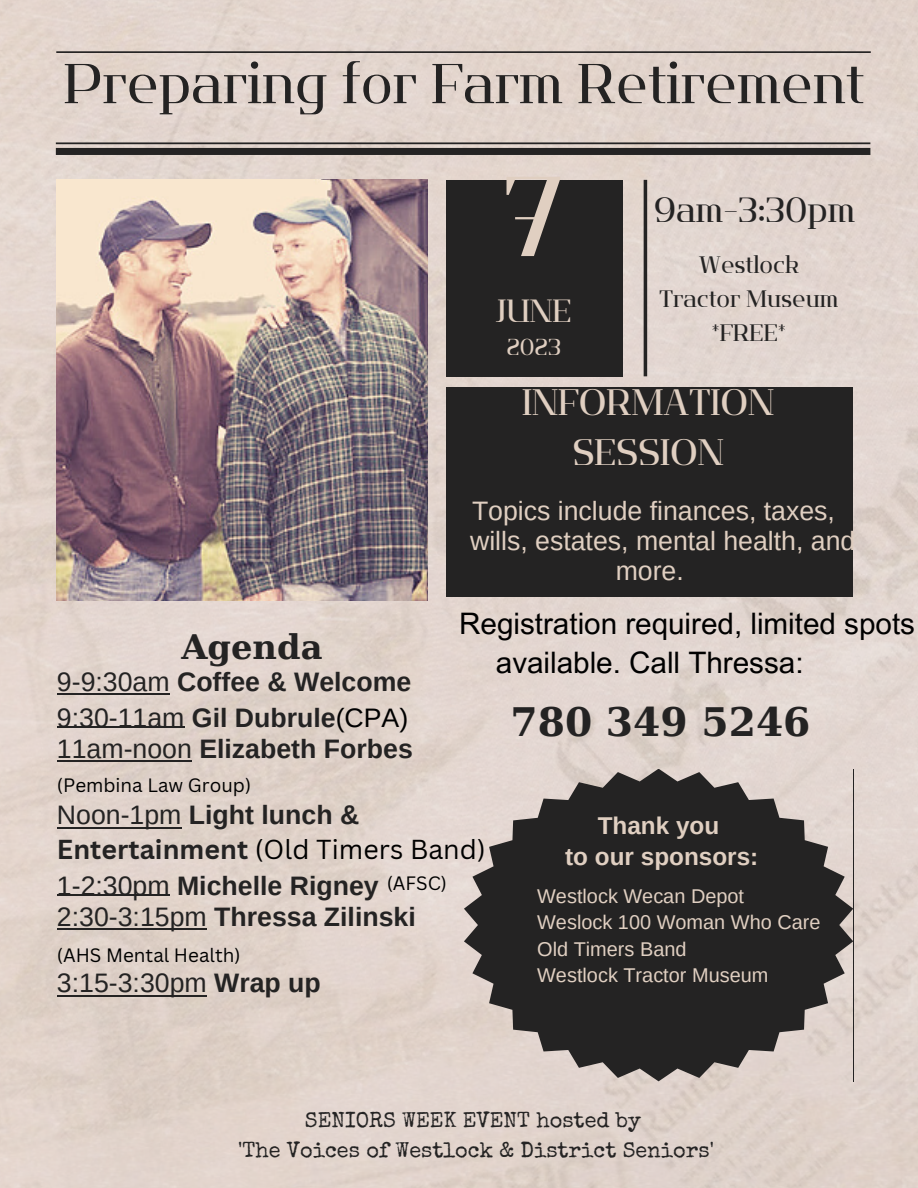
<style>
.page{position:relative;width:918px;height:1188px;background:#fff}
.page>*{position:absolute;margin:0;border:0;box-sizing:border-box;transform-origin:0 0}
.t1{font:113.25px "Flatory Serif 400";color:#e0cfc1}
.t2{font:55.95px "Flatory Serif 400";color:#242323}
.t3{font:700 39.15px "DejaVu Serif";color:#242323}
.t4{font:36.75px/49.5px "Flatory Serif 400";color:#e0cfc1;text-align:center}
.t5{font:34.95px "Flatory Serif 400";color:#242323}
.t6{font:700 33.75px "DejaVu Serif";color:#242323}
.t7{font:32.1px "Flatory Serif 400";color:#e0cfc1}
.t8{font:29.7px/38.8px "Arial MT Pro";color:#000}
.t9{font:700 26.7px/35.4px "Arimo";color:#242323}
.t10{font:26.7px "Arimo";color:#e0cfc1}
.t11{font:26.7px "Canva Sans";color:#000}
.t12{font:26.7px "Arimo";color:#242323}
.t13{font:700 24.3px/31.8px "Arimo";color:#e0cfc1;text-align:center}
.t14{font:23.7px/33.6px "Flatory Serif 400";color:#242323;text-align:center}
.t15{font:23.1px "Flatory Serif 400";color:#e0cfc1}
.t16{font:21.6px/30px "Special Elite";color:#242323;text-align:center}
.t17{font:19.95px/26.5px "Arimo";color:#e0cfc1}
.t18{font:18.9px "Canva Sans";color:#000}
.s1{font-weight:400}
.s2{font-weight:400;color:#000}
.s3{font-weight:700;color:#242323}
.s4{font-weight:700}
</style>
<div class="page">
<img style="left:0;top:0;width:918px;height:1188px">
<div style="left:56px;top:148px;width:814px;height:7px;background:#242323"></div>
<hr style="left:56px;top:142px;width:814px;height:2px;background:#242323">
<hr style="left:56px;top:51px;width:815px;height:2px;background:#242323">
<img style="left:56px;top:180px;width:372px;height:421px">
<hr style="left:57px;top:928px;width:150px;height:2px;background:#242323">
<hr style="left:57px;top:995px;width:150px;height:2px;background:#242323">
<hr style="left:57px;top:760px;width:135px;height:2px;background:#242323">
<hr style="left:57px;top:726px;width:127px;height:2px;background:#242323">
<hr style="left:57px;top:827px;width:125px;height:2px;background:#242323">
<hr style="left:57px;top:693px;width:112px;height:1px;background:#242323">
<hr style="left:57px;top:894px;width:112px;height:2px;background:#242323">
<svg style="left:464px;top:769px;width:389px;height:312px;background:#565251"></svg>
<div style="left:446px;top:388px;width:408px;height:209px;background:#242323"></div>
<div style="left:446px;top:180px;width:176px;height:197px;background:#242323"></div>
<hr style="left:644px;top:180px;width:3px;height:196px;background:#242323">
<h2 class="t2" style="left:64px;top:51px;width:802px">Preparing for Farm Retirement</h2>
<h1 class="t1" style="left:503px;top:151px;width:60px">7</h1>
<p class="t7" style="left:496px;top:293px;width:77px">JUNE</p>
<p class="t15" style="left:506px;top:333px;width:56px">2023</p>
<h3 class="t5" style="left:654px;top:189px;width:203px">9am-3:30pm</h3>
<p class="t14" style="left:660px;top:248px;width:180px">Westlock<br>Tractor Museum *FREE*</p>
<h3 class="t4" style="left:522px;top:378px;width:253px">INFORMATION<br>SESSION</h3>
<p class="t10" style="left:472px;top:495px;width:364px">Topics include finances, taxes,</p>
<p class="t10" style="left:470px;top:525px;width:387px">wills, estates, mental health, and</p>
<p class="t10" style="left:616px;top:556px;width:70px">more.</p>
<p class="t8" style="left:496px;top:608px;width:421px;text-indent:-37px">Registration required, limited spots available. Call Thressa:</p>
<h3 class="t3" style="left:511px;top:699px;width:302px">780 349 5246</h3>
<p class="t6" style="left:181px;top:627px;width:143px">Agenda</p>
<p class="t9" style="left:57px;top:664px;width:356px"><span class="s1">9-9:30am</span> Coffee &amp; Welcome<br><span class="s1">9:30-11am</span> Gil Dubrule<span class="s2">(CPA)</span></p>
<p class="t9" style="left:57px;top:731px;width:357px"><span class="s1">11am-noon</span> Elizabeth Forbes</p>
<p class="t18" style="left:57px;top:772px;width:196px">(Pembina Law Group)</p>
<p class="t9" style="left:57px;top:797px;width:304px"><span class="s1">Noon-1pm</span> Light lunch &amp;</p>
<p class="t11" style="left:57px;top:831px;width:430px"><span class="s3">Entertainment</span> (Old Timers Band)</p>
<p class="t9" style="left:57px;top:869px;width:360px;line-height:31.8px"><span class="s1">1-2:30pm</span> Michelle Rigney<br><span class="s1">2:30-3:15pm</span> Thressa Zilinski</p>
<p class="t18" style="left:57px;top:942px;width:185px">(AHS Mental Health)</p>
<p class="t12" style="left:57px;top:968px;width:265px">3:15-3:30pm <span class="s4">Wrap up</span></p>
<p class="t13" style="left:565px;top:809px;width:195px">Thank you<br>to our sponsors:</p>
<p class="t17" style="left:537px;top:883px;width:285px">Westlock Wecan Depot<br>Weslock 100 Woman Who Care<br>Old Timers Band<br>Westlock Tractor Museum</p>
<p class="t18" style="left:387px;top:870px;width:62px">(AFSC)</p>
<p class="t16" style="left:238px;top:1108px;width:477px">SENIORS WEEK EVENT hosted by<br>'The Voices of Westlock &amp; District Seniors'</p>
</div>
